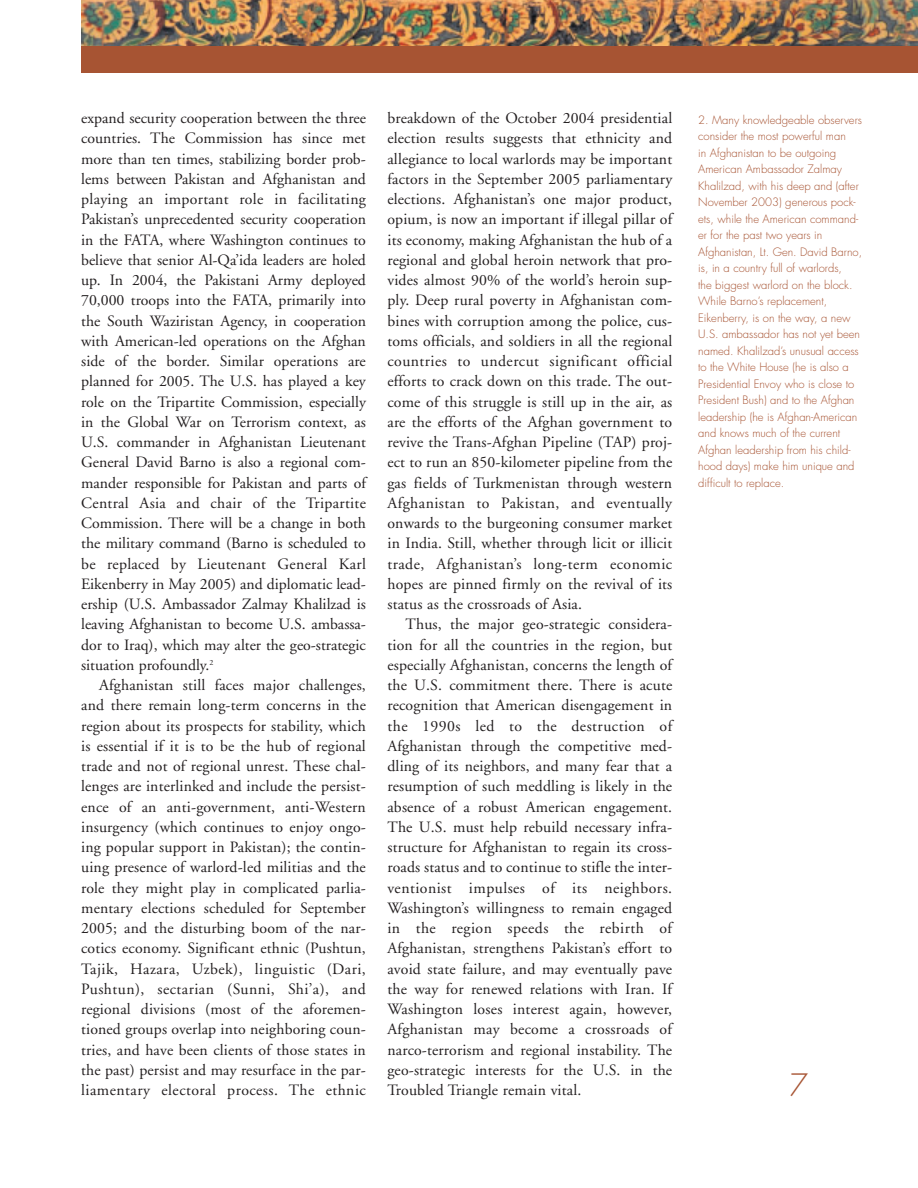
<style>
.page{position:relative;width:918px;height:1188px;background:#fff}
.page>*{position:absolute;margin:0;border:0;box-sizing:border-box;transform-origin:0 0}
.t1{font:300 30px "Futura";color:#a75433}
.t2{font:15.75px/20.2px "Adobe Garamond";letter-spacing:.01em;color:#231f20;text-align:justify}
.t3{font:300 11.25px/16.5px "Futura";color:#a75433}
</style>
<div class="page">
<img style="left:81px;top:0;width:837px;height:46px">
<div style="left:81px;top:46px;width:837px;height:28px;background:#a75433"></div>
<p class="t2" style="left:81px;top:109px;width:286px">expand security cooperation between the three countries. The Commission has since met more than ten times, stabilizing border prob&shy;lems between Pakistan and Afghanistan and playing an important role in facilitating Pakistan’s unprecedented security cooperation in the FATA, where Washington continues to believe that senior Al-Qa’ida leaders are holed up. In 2004, the Pakistani Army deployed 70,000 troops into the FATA, primarily into the South Waziristan Agency, in cooperation with American-led operations on the Afghan side of the border. Similar operations are planned for 2005. The U.S. has played a key role on the Tripartite Commission, especially in the Global War on Terrorism context, as U.S. commander in Afghanistan Lieutenant General David Barno is also a regional com&shy;mander responsible for Pakistan and parts of Central Asia and chair of the Tripartite Commission. There will be a change in both the military command (Barno is scheduled to be replaced by Lieutenant General Karl Eikenberry in May 2005) and diplomatic lead&shy;ership (U.S. Ambassador Zalmay Khalilzad is leaving Afghanistan to become U.S. ambassa&shy;dor to Iraq), which may alter the geo-strategic situation profoundly.<sup>2</sup></p>
<p class="t2" style="left:81px;top:676px;width:286px;text-indent:18px">Afghanistan still faces major challenges, and there remain long-term concerns in the region about its prospects for stability, which is essential if it is to be the hub of regional trade and not of regional unrest. These chal&shy;lenges are interlinked and include the persist&shy;ence of an anti-government, anti-Western insurgency (which continues to enjoy ongo&shy;ing popular support in Pakistan); the contin&shy;uing presence of warlord-led militias and the role they might play in complicated parlia&shy;mentary elections scheduled for September 2005; and the disturbing boom of the nar&shy;cotics economy. Significant ethnic (Pushtun, Tajik, Hazara, Uzbek), linguistic (Dari, Pushtun), sectarian (Sunni, Shi’a), and regional divisions (most of the aforemen&shy;tioned groups overlap into neighboring coun&shy;tries, and have been clients of those states in the past) persist and may resurface in the par&shy;liamentary electoral process. The ethnic</p>
<p class="t2" style="left:387px;top:109px;width:286px">breakdown of the October 2004 presidential election results suggests that ethnicity and allegiance to local warlords may be important factors in the September 2005 parliamentary elections. Afghanistan’s one major product, opium, is now an important if illegal pillar of its economy, making Afghanistan the hub of a regional and global heroin network that pro&shy;vides almost 90% of the world’s heroin sup&shy;ply. Deep rural poverty in Afghanistan com&shy;bines with corruption among the police, cus&shy;toms officials, and soldiers in all the regional countries to undercut significant official efforts to crack down on this trade. The out&shy;come of this struggle is still up in the air, as are the efforts of the Afghan government to revive the Trans-Afghan Pipeline (TAP) proj&shy;ect to run an 850-kilometer pipeline from the gas fields of Turkmenistan through western Afghanistan to Pakistan, and eventually onwards to the burgeoning consumer market in India. Still, whether through licit or illicit trade, Afghanistan’s long-term economic hopes are pinned firmly on the revival of its status as the crossroads of Asia.</p>
<p class="t2" style="left:387px;top:616px;width:286px;text-indent:18px">Thus, the major geo-strategic considera&shy;tion for all the countries in the region, but especially Afghanistan, concerns the length of the U.S. commitment there. There is acute recognition that American disengagement in the 1990s led to the destruction of Afghanistan through the competitive med&shy;dling of its neighbors, and many fear that a resumption of such meddling is likely in the absence of a robust American engagement.<br>The U.S. must help rebuild necessary infra&shy;structure for Afghanistan to regain its cross&shy;roads status and to continue to stifle the inter&shy;ventionist impulses of its neighbors.<br>Washington’s willingness to remain engaged in the region speeds the rebirth of Afghanistan, strengthens Pakistan’s effort to avoid state failure, and may eventually pave the way for renewed relations with Iran. If Washington loses interest again, however, Afghanistan may become a crossroads of narco-terrorism and regional instability. The geo-strategic interests for the U.S. in the Troubled Triangle remain vital.</p>
<p class="t3" style="left:698px;top:112px;width:166px">2. Many knowledgeable observers consider the most powerful man<br>in Afghanistan to be outgoing<br>American Ambassador Zalmay<br>Khalilzad, with his deep and (after<br>November 2003) generous pock&shy;ets, while the American command&shy;er for the past two years in<br>Afghanistan, Lt. Gen. David Barno, is, in a country full of warlords,<br>the biggest warlord on the block.<br>While Barno’s replacement,<br>Eikenberry, is on the way, a new<br>U.S. ambassador has not yet been named. Khalilzad’s unusual access to the White House (he is also a<br>Presidential Envoy who is close to<br>President Bush) and to the Afghan leadership (he is Afghan-American and knows much of the current<br>Afghan leadership from his child&shy;hood days) make him unique and difficult to replace.</p>
<h1 class="t1" style="left:790px;top:1071px;width:20px">7</h1>
</div>
